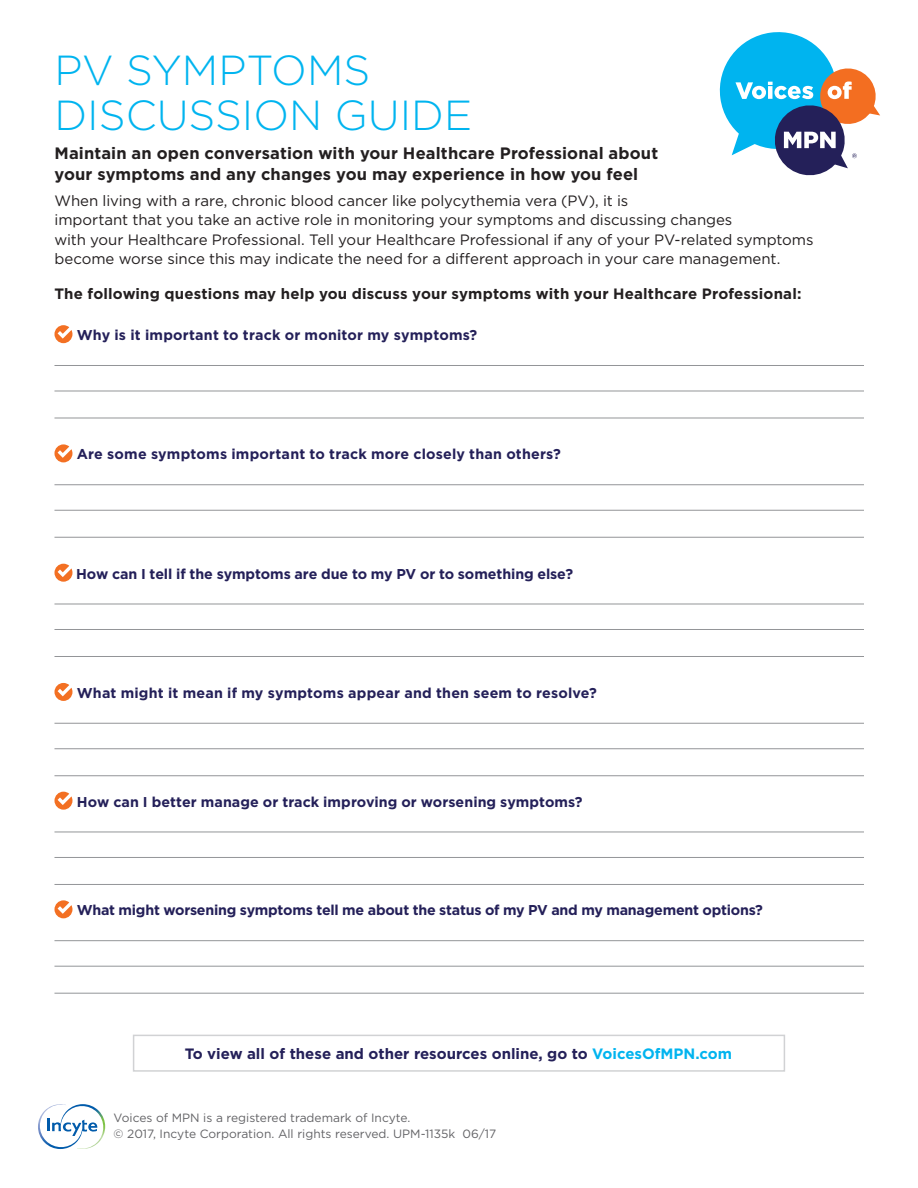
<style>
.page{position:relative;width:918px;height:1188px;background:#fff}
.page>*{position:absolute;margin:0;border:0;box-sizing:border-box;transform-origin:0 0}
.t1{font:300 42px/45px "Gotham";color:#00b4ef}
.t2{font:700 16.5px/21px "Gotham";letter-spacing:.005em;color:#231f20}
.t3{font:15px/19.5px "Gotham";letter-spacing:-.005em;color:#231f20}
.t4{font:700 15px "Gotham";letter-spacing:.01em;color:#231f20}
.t5{font:700 15px "Gotham";color:#242059}
.t6{font:700 14.25px "Gotham";letter-spacing:.005em;color:#242059}
.t7{font:700 14.25px "Gotham";letter-spacing:-.015em;color:#242059}
.t8{font:12px/16.5px "Gotham";color:#636366}
.s1{color:#00b4ef}
</style>
<div class="page">
<svg style="left:54px;top:325px;width:18px;height:18px"></svg>
<hr style="left:54px;top:365px;width:810px;height:1px;background:#939598">
<hr style="left:54px;top:391px;width:810px;height:1px;background:#939598">
<hr style="left:54px;top:418px;width:810px;height:1px;background:#939598">
<svg style="left:54px;top:444px;width:18px;height:18px"></svg>
<hr style="left:54px;top:484px;width:810px;height:1px;background:#939598">
<hr style="left:54px;top:510px;width:810px;height:1px;background:#939598">
<hr style="left:54px;top:537px;width:810px;height:1px;background:#939598">
<svg style="left:54px;top:564px;width:18px;height:18px"></svg>
<hr style="left:54px;top:604px;width:810px;height:1px;background:#939598">
<hr style="left:54px;top:629px;width:810px;height:1px;background:#939598">
<hr style="left:54px;top:656px;width:810px;height:1px;background:#939598">
<svg style="left:54px;top:683px;width:18px;height:18px"></svg>
<hr style="left:54px;top:723px;width:810px;height:1px;background:#939598">
<hr style="left:54px;top:748px;width:810px;height:1px;background:#939598">
<hr style="left:54px;top:775px;width:810px;height:1px;background:#939598">
<svg style="left:54px;top:792px;width:18px;height:18px"></svg>
<hr style="left:54px;top:832px;width:810px;height:1px;background:#939598">
<hr style="left:54px;top:857px;width:810px;height:1px;background:#939598">
<hr style="left:54px;top:884px;width:810px;height:1px;background:#939598">
<svg style="left:54px;top:900px;width:18px;height:18px"></svg>
<hr style="left:54px;top:940px;width:810px;height:1px;background:#939598">
<hr style="left:54px;top:966px;width:810px;height:1px;background:#939598">
<hr style="left:54px;top:993px;width:810px;height:1px;background:#939598">
<svg style="left:719px;top:32px;width:161px;height:144px"></svg>
<svg style="left:38px;top:1104px;width:67px;height:45px"></svg>
<div style="left:133px;top:1035px;width:652px;height:37px;border:2px solid #d1d2d4"></div>
<h1 class="t1" style="left:54px;top:47px;width:419px">PV SYMPTOMS<br>DISCUSSION GUIDE</h1>
<p class="t2" style="left:54px;top:142px;width:605px">Maintain an open conversation with your Healthcare Professional about your symptoms and any changes you may experience in how you feel</p>
<p class="t3" style="left:54px;top:191px;width:761px">When living with a rare, chronic blood cancer like polycythemia vera (PV), it is<br>important that you take an active role in monitoring your symptoms and discussing changes<br>with your Healthcare Professional. Tell your Healthcare Professional if any of your PV-related symptoms become worse since this may indicate the need for a different approach in your care management.</p>
<p class="t4" style="left:54px;top:285px;width:749px">The following questions may help you discuss your symptoms with your Healthcare Professional:</p>
<p class="t6" style="left:77px;top:327px;width:402px">Why is it important to track or monitor my symptoms?</p>
<p class="t6" style="left:77px;top:446px;width:486px">Are some symptoms important to track more closely than others?</p>
<p class="t6" style="left:76px;top:565px;width:498px">How can I tell if the symptoms are due to my PV or to something else?</p>
<p class="t6" style="left:77px;top:685px;width:522px">What might it mean if my symptoms appear and then seem to resolve?</p>
<p class="t6" style="left:77px;top:793px;width:507px">How can I better manage or track improving or worsening symptoms?</p>
<p class="t7" style="left:77px;top:902px;width:688px">What might worsening symptoms tell me about the status of my PV and my management options?</p>
<p class="t5" style="left:185px;top:1045px;width:549px">To view all of these and other resources online, go to <span class="s1">VoicesOfMPN.com</span></p>
<p class="t8" style="left:114px;top:1109px;width:384px">Voices of MPN is a registered trademark of Incyte.<br>© 2017, Incyte Corporation. All rights reserved. UPM-1135k 06/17</p>
</div>
